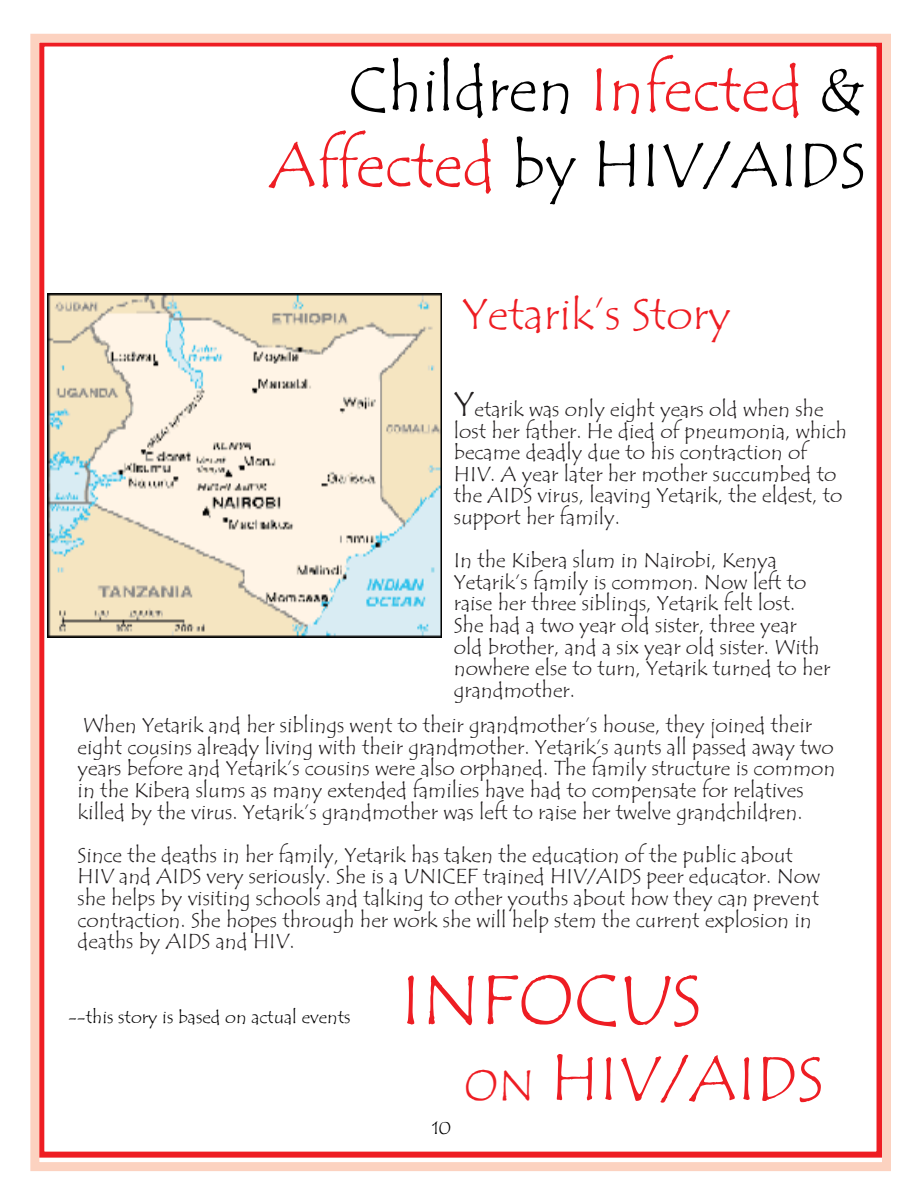
<style>
.page{position:relative;width:918px;height:1188px;background:#fff}
.page>*{position:absolute;margin:0;border:0;box-sizing:border-box;transform-origin:0 0}
.t1{font:72px "Tempus Sans ITC";color:#ee1d23}
.t2{font:63px/75.6px "Tempus Sans ITC";color:#000;text-align:right}
.t3{font:63px "Tempus Sans ITC";color:#ee1d23}
.t4{font:45px "Tempus Sans ITC";color:#ee1d23}
.t5{font:21px/21.6px "Tempus Sans ITC";color:#231f20}
.t6{font:18px "Tempus Sans ITC";color:#000}
.s1{color:#ee1d23}
.s2{font-size:36px}
.s3{font-size:44.1px}
</style>
<div class="page">
<div style="left:38px;top:40px;width:845px;height:1118px;border:6px solid #ee1d23"></div>
<div style="left:30px;top:34px;width:861px;height:1137px;border:9px solid #fcd2c0"></div>
<img style="left:47px;top:293px;width:394px;height:344px">
<h2 class="t2" style="left:269px;top:53px;width:598px">Children <span class="s1">Infected</span> &amp;<br><span class="s1">Affected</span> by HIV/AIDS</h2>
<h3 class="t4" style="left:462px;top:286px;width:270px">Yetarik’s Story</h3>
<p class="t5" style="left:454px;top:399px;width:395px"><span class="s2">Y</span>etarik was only eight years old when she lost her father. He died of pneumonia, which became deadly due to his contraction of HIV. A year later her mother succumbed to the AIDS virus, leaving Yetarik, the eldest, to support her family.</p>
<p class="t5" style="left:454px;top:550px;width:378px">In the Kibera slum in Nairobi, Kenya Yetarik’s family is common. Now left to raise her three siblings, Yetarik felt lost.<br>She had a two year old sister, three year old brother, and a six year old sister. With nowhere else to turn, Yetarik turned to her grandmother.</p>
<p class="t5" style="left:78px;top:715px;width:759px">When Yetarik and her siblings went to their grandmother’s house, they joined their eight cousins already living with their grandmother. Yetarik’s aunts all passed away two years before and Yetarik’s cousins were also orphaned. The family structure is common in the Kibera slums as many extended families have had to compensate for relatives killed by the virus. Yetarik’s grandmother was left to raise her twelve grandchildren.</p>
<p class="t5" style="left:78px;top:844px;width:744px">Since the deaths in her family, Yetarik has taken the education of the public about HIV and AIDS very seriously. She is a UNICEF trained HIV/AIDS peer educator. Now she helps by visiting schools and talking to other youths about how they can prevent contraction. She hopes through her work she will help stem the current explosion in deaths by AIDS and HIV.</p>
<p class="t6" style="left:68px;top:1006px;width:284px">--this story is based on actual events</p>
<h1 class="t1" style="left:400px;top:955px;width:303px">INFOCUS</h1>
<h2 class="t3" style="left:464px;top:1039px;width:361px"><span class="s3">ON</span> HIV/AIDS</h2>
<p class="t6" style="left:432px;top:1117px;width:21px">10</p>
</div>
